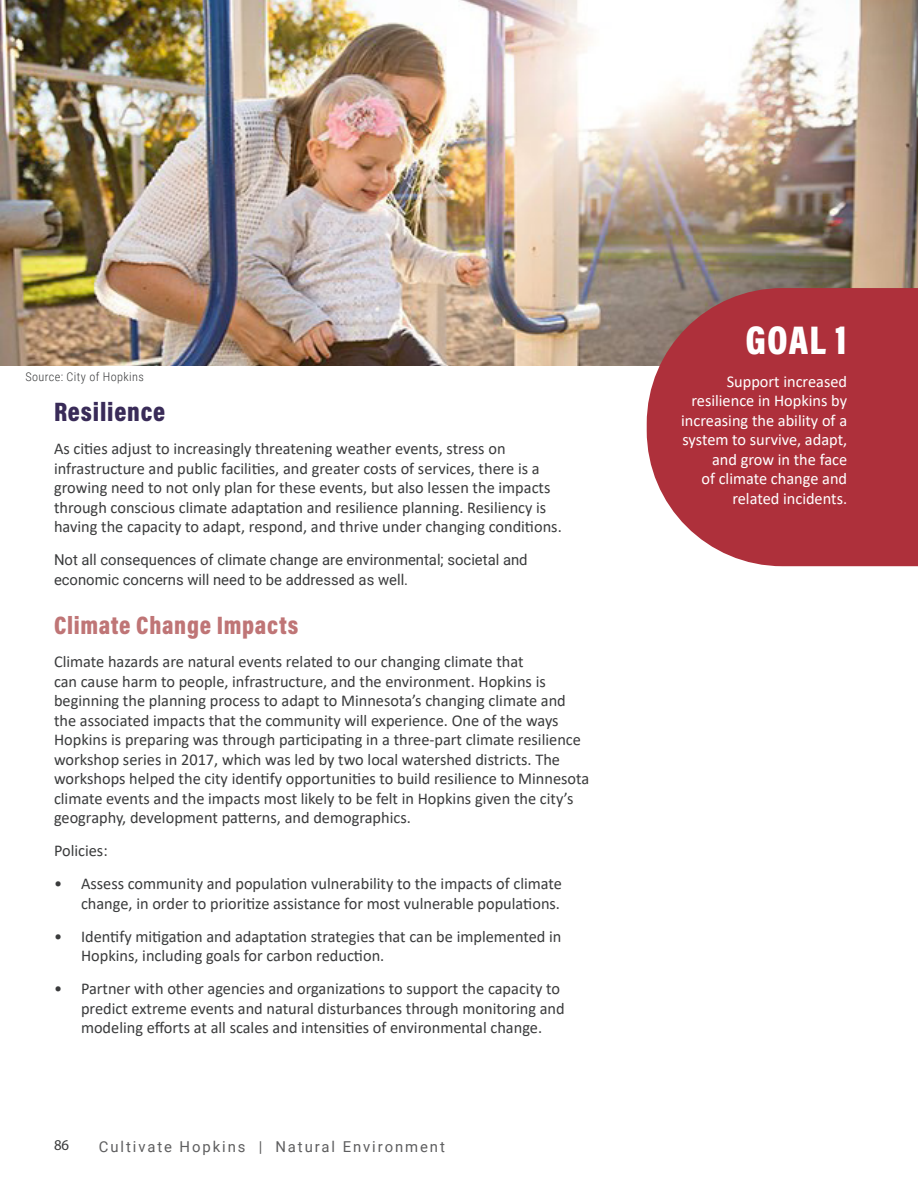
<style>
.page{position:relative;width:918px;height:1188px;background:#fff}
.page>*{position:absolute;margin:0;border:0;box-sizing:border-box;transform-origin:0 0}
.Heading_1{font:900 40.5px "Acumin Pro Cond";color:#fff}
.Body_Text{font:900 27px "Acumin Pro Cond";letter-spacing:.03em;color:#392b58}
.Body_Text-2{font:900 25.5px "Acumin Pro Cond";letter-spacing:.03em;color:#bf7576}
.Body_Text-3{font:16.5px/19.5px "Calibri";color:#3a3b3c}
.Body_Text-4{font:16.5px/19.5px "Calibri";color:#fff;text-align:right}
.Body_Text-5{font:15px/19.5px "Roboto";color:#3a3b3c}
.t1{font:15px "Roboto";letter-spacing:.13em;color:#5e5e5f}
.t2{font:15px "Myriad Pro";color:#3a3b3c}
.Chapter_Name{font:300 12px "Roboto Condensed";letter-spacing:.03em;color:#3a3b3c}
</style>
<div class="page">
<img style="left:0;top:0;width:918px;height:365px">
<svg style="left:647px;top:288px;width:271px;height:278px;background:#b03f48"></svg>
<p class="Chapter_Name" style="left:26px;top:369px;width:120px">Source: City of Hopkins</p>
<p class="Body_Text" style="left:54px;top:394px;width:113px">Resilience</p>
<p class="Body_Text-3" style="left:54px;top:439px;width:509px">As cities adjust to increasingly threatening weather events, stress on infrastructure and public facilities, and greater costs of services, there is a growing need to not only plan for these events, but also lessen the impacts through conscious climate adaptation and resilience planning. Resiliency is having the capacity to adapt, respond, and thrive under changing conditions.</p>
<p class="Body_Text-5" style="left:54px;top:550px;width:475px">Not all consequences of climate change are environmental; societal and economic concerns will need to be addressed as well.</p>
<p class="Body_Text-2" style="left:54px;top:609px;width:246px">Climate Change Impacts</p>
<p class="Body_Text-3" style="left:54px;top:652px;width:537px">Climate hazards are natural events related to our changing climate that<br>can cause harm to people, infrastructure, and the environment. Hopkins is beginning the planning process to adapt to Minnesota’s changing climate and the associated impacts that the community will experience. One of the ways Hopkins is preparing was through participating in a three-part climate resilience workshop series in 2017, which was led by two local watershed districts. The workshops helped the city identify opportunities to build resilience to Minnesota climate events and the impacts most likely to be felt in Hopkins given the city’s geography, development patterns, and demographics.</p>
<p class="Body_Text-3" style="left:54px;top:841px;width:55px">Policies:</p>
<p class="Body_Text-3" style="left:54px;top:874px;width:510px;text-align:right">• Assess community and population vulnerability to the impacts of climate change, in order to prioritize assistance for most vulnerable populations.</p>
<p class="Body_Text-3" style="left:81px;top:926px;width:482px;text-indent:-27px">• Identify mitigation and adaptation strategies that can be implemented in<br>Hopkins, including goals for carbon reduction.</p>
<p class="Body_Text-3" style="left:81px;top:979px;width:485px;text-indent:-27px">• Partner with other agencies and organizations to support the capacity to predict extreme events and natural disturbances through monitoring and modeling efforts at all scales and intensities of environmental change.</p>
<p class="t2" style="left:54px;top:1136px;width:17px">86</p>
<p class="t1" style="left:99px;top:1136px;width:348px">Cultivate Hopkins | Natural Environment</p>
<p class="Heading_1" style="left:745px;top:314px;width:103px">GOAL 1</p>
<p class="Body_Text-4" style="left:681px;top:371px;width:167px">Support increased resilience in Hopkins by increasing the ability of a system to survive, adapt, and grow in the face<br>of climate change and related incidents.</p>
</div>
